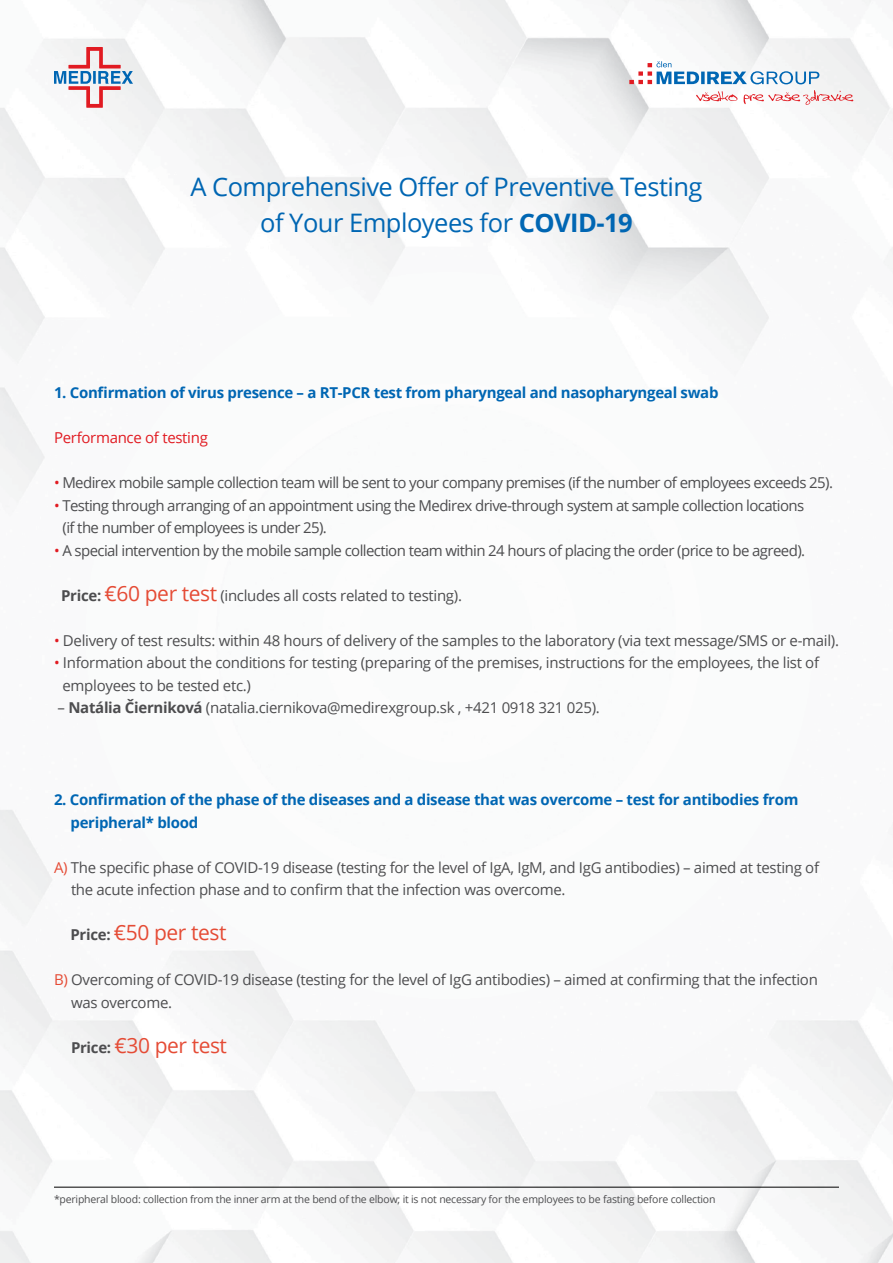
<style>
.page{position:relative;width:893px;height:1263px;background:#fff}
.page>*{position:absolute;margin:0;border:0;box-sizing:border-box;transform-origin:0 0}
.t1{font:25.5px/36px "Open Sans";letter-spacing:-.02em;color:#0066b3;text-align:center}
.t2{font:21px "Open Sans";letter-spacing:-.02em;color:#e54b35}
.t3{font:15px/22.5px "Open Sans";letter-spacing:-.02em;color:#4d4d4f}
.t4{font:15px/22.5px "Open Sans";letter-spacing:-.04em;color:#4d4d4f}
.t5{font:700 15px/22.5px "Open Sans";letter-spacing:-.02em;color:#0066b3}
.t6{font:15px "Open Sans";letter-spacing:-.02em;color:#e11b22}
.t7{font:10.5px "Open Sans";letter-spacing:-.02em;color:#4d4d4f}
.s1{font-weight:700}
.s2{color:#e11b22}
.s3{font-size:21px;color:#e54b35}
.s4{color:#e54b35}
.s5{font-weight:700;font-size:15px;color:#4d4d4f}
</style>
<div class="page">
<svg style="left:54px;top:47px;width:79px;height:61px"></svg>
<svg style="left:696px;top:90px;width:157px;height:15px"></svg>
<svg style="left:629px;top:61px;width:190px;height:23px"></svg>
<hr style="left:54px;top:1187px;width:785px;height:1px;background:#000">
<h1 class="t1" style="left:190px;top:168px;width:514px">A Comprehensive Offer of Preventive Testing of Your Employees for <span class="s1">COVID-19</span></h1>
<p class="t5" style="left:54px;top:381px;width:666px">1. Confirmation of virus presence – a RT-PCR test from pharyngeal and nasopharyngeal swab</p>
<p class="t6" style="left:54px;top:428px;width:155px">Performance of testing</p>
<p class="t4" style="left:54px;top:471px;width:780px"><span class="s2">•</span> Medirex mobile sample collection team will be sent to your company premises (if the number of employees exceeds 25).</p>
<p class="t4" style="left:63px;top:494px;width:743px;text-indent:-9px"><span class="s2">•</span> Testing through arranging of an appointment using the Medirex drive-through system at sample collection locations (if the number of employees is under 25).</p>
<p class="t4" style="left:54px;top:539px;width:753px"><span class="s2">•</span> A special intervention by the mobile sample collection team within 24 hours of placing the order (price to be agreed).</p>
<p class="t3" style="left:61px;top:584px;width:402px"><span class="s1">Price:</span> <span class="s3">€60 per test</span> (includes all costs related to testing).</p>
<p class="t3" style="left:54px;top:629px;width:786px"><span class="s2">•</span> Delivery of test results: within 48 hours of delivery of the samples to the laboratory (via text message/SMS or e-mail).</p>
<p class="t3" style="left:63px;top:651px;width:758px;text-indent:-9px"><span class="s2">•</span> Information about the conditions for testing (preparing of the premises, instructions for the employees, the list of employees to be tested etc.)</p>
<p class="t3" style="left:58px;top:696px;width:544px">– <span class="s1">Natália Čierniková</span> (natalia.ciernikova@medirexgroup.sk , +421 0918 321 025).</p>
<p class="t5" style="left:70px;top:788px;width:729px;text-indent:-16px">2. Confirmation of the phase of the diseases and a disease that was overcome – test for antibodies from peripheral* blood</p>
<p class="t3" style="left:71px;top:856px;width:750px;text-indent:-17px"><span class="s4">A)</span> The specific phase of COVID-19 disease (testing for the level of IgA, IgM, and IgG antibodies) – aimed at testing of the acute infection phase and to confirm that the infection was overcome.</p>
<h2 class="t2" style="left:70px;top:918px;width:158px"><span class="s5">Price:</span> €50 per test</h2>
<p class="t3" style="left:71px;top:968px;width:748px;text-indent:-17px"><span class="s4">B)</span> Overcoming of COVID-19 disease (testing for the level of IgG antibodies) – aimed at confirming that the infection was overcome.</p>
<h2 class="t2" style="left:71px;top:1031px;width:158px"><span class="s5">Price:</span> €30 per test</h2>
<p class="t7" style="left:54px;top:1192px;width:663px">*peripheral blood: collection from the inner arm at the bend of the elbow; it is not necessary for the employees to be fasting before collection</p>
</div>
